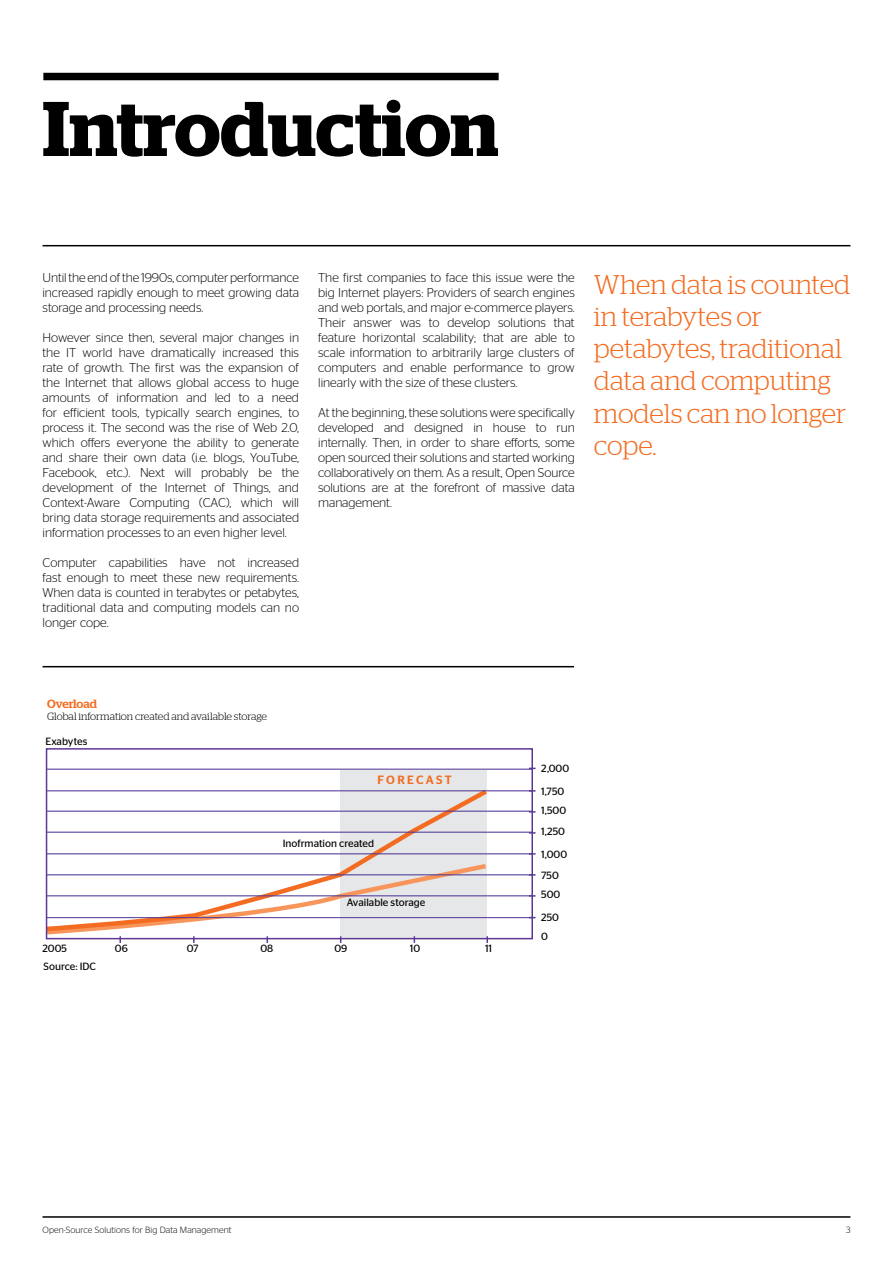
<style>
.page{position:relative;width:893px;height:1263px;background:#fff}
.page>*{position:absolute;margin:0;border:0;box-sizing:border-box;transform-origin:0 0}
.t1{font:600 77.25px "Stag";letter-spacing:-.005em;color:#000}
.t2{font:300 27px/32.2px "Stag";letter-spacing:-.005em;color:#f36c21}
.t3{font:300 12.75px/15px "Stag Sans";color:#000;text-align:justify}
.t4{font:500 12px "Stag";letter-spacing:-.005em;color:#f36c21}
.t5{font:500 12px "Stag Sans";color:#f36c21}
.t6{font:10.5px/18.1px "Stag Sans";color:#000}
.t7{font:300 10.5px "Stag";letter-spacing:-.005em;color:#000}
.t8{font:300 9px "Stag Sans";letter-spacing:.01em;color:#000}
</style>
<div class="page">
<hr style="left:43px;top:1216px;width:807px;height:2px;background:#000">
<div style="left:43px;top:73px;width:456px;height:7px;background:#000"></div>
<hr style="left:43px;top:245px;width:807px;height:1px;background:#000">
<div style="left:341px;top:770px;width:146px;height:168px;background:#e6e7e8"></div>
<svg style="left:45px;top:785px;width:447px;height:134px"></svg>
<hr style="left:47px;top:769px;width:485px;height:1px;background:#5c3896">
<hr style="left:47px;top:791px;width:485px;height:1px;background:#5c3896">
<hr style="left:47px;top:811px;width:485px;height:1px;background:#5c3896">
<hr style="left:47px;top:832px;width:485px;height:1px;background:#5c3896">
<hr style="left:47px;top:854px;width:485px;height:1px;background:#5c3896">
<hr style="left:47px;top:875px;width:485px;height:1px;background:#5c3896">
<hr style="left:47px;top:896px;width:485px;height:1px;background:#5c3896">
<hr style="left:47px;top:917px;width:485px;height:1px;background:#5c3896">
<svg style="left:45px;top:861px;width:446px;height:82px"></svg>
<div style="left:46px;top:748px;width:487px;height:191px;border:2px solid #5c3896"></div>
<hr style="left:43px;top:666px;width:531px;height:1px;background:#000">
<h1 class="t1" style="left:43px;top:83px;width:458px">Introduction</h1>
<p class="t3" style="left:43px;top:270px;width:258px">Until the end of the 1990s, computer performance increased rapidly enough to meet growing data storage and processing needs.</p>
<p class="t3" style="left:43px;top:330px;width:258px">However since then, several major changes in the IT world have dramatically increased this rate of growth. The first was the expansion of the Internet that allows global access to huge amounts of information and led to a need for efficient tools, typically search engines, to process it. The second was the rise of Web 2.0, which offers everyone the ability to generate and share their own data (i.e. blogs, YouTube, Facebook, etc.). Next will probably be the development of the Internet of Things, and Context-Aware Computing (CAC), which will bring data storage requirements and associated information processes to an even higher level.</p>
<p class="t3" style="left:43px;top:555px;width:258px">Computer capabilities have not increased fast enough to meet these new requirements.<br>When data is counted in terabytes or petabytes, traditional data and computing models can no longer cope.</p>
<p class="t3" style="left:318px;top:270px;width:258px">The first companies to face this issue were the big Internet players: Providers of search engines and web portals, and major e-commerce players.<br>Their answer was to develop solutions that feature horizontal scalability; that are able to scale information to arbitrarily large clusters of computers and enable performance to grow linearly with the size of these clusters.</p>
<p class="t3" style="left:318px;top:405px;width:258px">At the beginning, these solutions were specifically developed and designed in house to run internally. Then, in order to share efforts, some open sourced their solutions and started working collaboratively on them. As a result, Open Source solutions are at the forefront of massive data management.</p>
<h2 class="t2" style="left:594px;top:268px;width:258px">When data is counted in terabytes or petabytes, traditional data and computing models can no longer cope.</h2>
<p class="t4" style="left:47px;top:697px;width:52px">Overload</p>
<p class="t7" style="left:47px;top:711px;width:221px">Global information created and available storage</p>
<p class="t6" style="left:46px;top:732px;width:43px">Exabytes</p>
<p class="t5" style="left:377px;top:773px;width:76px">F O R E C A S T</p>
<p class="t6" style="left:283px;top:834px;width:93px">Inofrmation created</p>
<p class="t6" style="left:347px;top:893px;width:80px">Available storage</p>
<p class="t6" style="left:43px;top:939px;width:55px">2005<br>Source: IDC</p>
<p class="t6" style="left:115px;top:939px;width:14px">06</p>
<p class="t6" style="left:187px;top:939px;width:13px">07</p>
<p class="t6" style="left:260px;top:939px;width:14px">08</p>
<p class="t6" style="left:334px;top:939px;width:14px">09</p>
<p class="t6" style="left:410px;top:939px;width:12px">10</p>
<p class="t6" style="left:485px;top:939px;width:9px">11</p>
<p class="t6" style="left:541px;top:759px;width:29px">2,000</p>
<p class="t6" style="left:541px;top:782px;width:24px">1,750</p>
<p class="t6" style="left:541px;top:801px;width:26px">1,500</p>
<p class="t6" style="left:541px;top:822px;width:25px">1,250</p>
<p class="t6" style="left:541px;top:845px;width:27px">1,000</p>
<p class="t6" style="left:541px;top:866px;width:19px">750</p>
<p class="t6" style="left:541px;top:885px;width:21px">500</p>
<p class="t6" style="left:541px;top:908px;width:19px">250</p>
<p class="t6" style="left:541px;top:927px;width:8px">0</p>
<p class="t8" style="left:43px;top:1225px;width:190px">Open-Source Solutions for Big Data Management</p>
<p class="t8" style="left:846px;top:1225px;width:6px">3</p>
</div>
